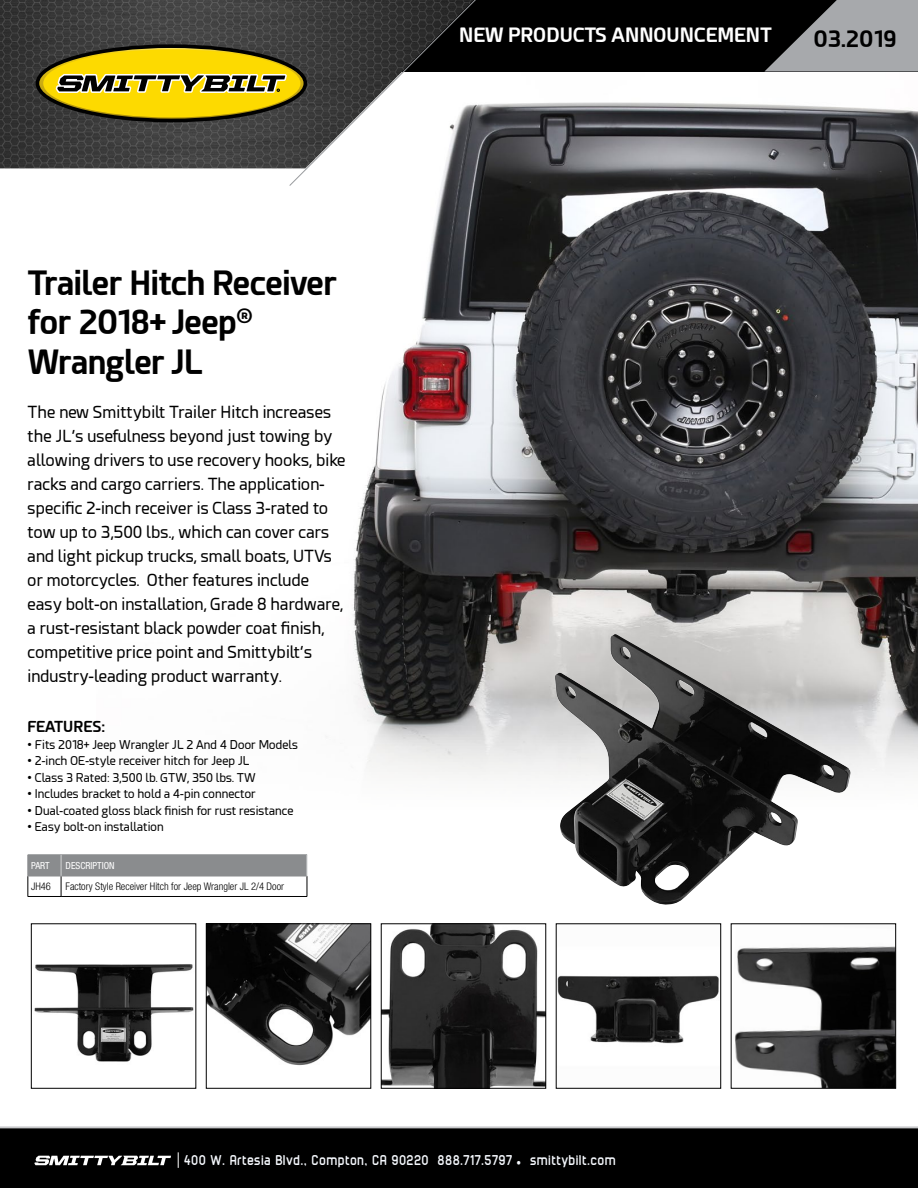
<style>
.page{position:relative;width:918px;height:1188px;background:#fff}
.page>*{position:absolute;margin:0;border:0;box-sizing:border-box;transform-origin:0 0}
.C-Item_Body-2017{font:700 33px/39.6px "Esphimere";letter-spacing:-.025em;color:#000}
.t1{font:700 22.5px "Esphimere";color:#000}
.t2{font:700 19.5px "Esphimere";color:#fff}
.t3{font:16.5px/24px "Esphimere";color:#000}
.NPA_Bullet_Points{font:700 15px "Esphimere";color:#000}
.t4{font:700 13.5px "cuyabra";letter-spacing:-.005em;color:#f4f7fc;scale:.9 1}
.NPA_Bullet_Points-2{font:12px "Esphimere";color:#000}
.t5{font:300 condensed 10.5px "Helvetica Neue LT Std";color:#000}
.t6{font:condensed 9.75px "Helvetica Neue LT Std";color:#fff}
</style>
<div class="page">
<img style="left:96px;top:71px;width:822px;height:707px">
<img style="left:555px;top:634px;width:296px;height:271px">
<div style="left:396px;top:0;width:522px;height:71px;background:#000"></div>
<svg style="left:765px;top:0;width:153px;height:71px"></svg>
<svg style="left:289px;top:0;width:252px;height:186px"></svg>
<img style="left:0;top:0;width:474px;height:168px">
<svg style="left:36px;top:44px;width:271px;height:78px;background:#a2901f"></svg>
<div style="left:0;top:1126px;width:918px;height:62px;background:#000"></div>
<svg style="left:34px;top:1156px;width:137px;height:9px"></svg>
<svg style="left:178px;top:1152px;width:1px;height:16px"></svg>
<hr style="left:28px;top:896px;width:33px;height:1px;background:#000">
<hr style="left:61px;top:896px;width:246px;height:1px;background:#000">
<svg style="left:28px;top:855px;width:280px;height:41px"></svg>
<img style="left:34px;top:964px;width:160px;height:98px">
<div style="left:31px;top:923px;width:165px;height:166px;border:1px solid #000"></div>
<img style="left:208px;top:925px;width:161px;height:141px">
<div style="left:206px;top:923px;width:165px;height:166px;border:1px solid #000"></div>
<img style="left:383px;top:925px;width:161px;height:162px">
<div style="left:381px;top:923px;width:165px;height:166px;border:1px solid #000"></div>
<img style="left:558px;top:975px;width:161px;height:69px">
<div style="left:556px;top:923px;width:165px;height:166px;border:1px solid #000"></div>
<img style="left:735px;top:946px;width:159px;height:141px">
<div style="left:731px;top:923px;width:165px;height:166px;border:1px solid #000"></div>
<p class="C-Item_Body-2017" style="left:28px;top:263px;width:311px">Trailer Hitch Receiver for 2018+ Jeep<sup>®<br></sup>Wrangler JL</p>
<p class="t3" style="left:28px;top:401px;width:319px">The new Smittybilt Trailer Hitch increases the JL’s usefulness beyond just towing by allowing drivers to use recovery hooks, bike racks and cargo carriers. The application&shy;specific 2-inch receiver is Class 3-rated to tow up to 3,500 lbs., which can cover cars and light pickup trucks, small boats, UTVs or motorcycles. Other features include easy bolt-on installation, Grade 8 hardware, a rust-resistant black powder coat finish, competitive price point and Smittybilt’s industry-leading product warranty.</p>
<p class="NPA_Bullet_Points" style="left:28px;top:717px;width:79px">FEATURES:</p>
<p class="NPA_Bullet_Points-2" style="left:28px;top:738px;width:272px">• Fits 2018+ Jeep Wrangler JL 2 And 4 Door Models</p>
<p class="NPA_Bullet_Points-2" style="left:28px;top:754px;width:223px">• 2-inch OE-style receiver hitch for Jeep JL</p>
<p class="NPA_Bullet_Points-2" style="left:28px;top:771px;width:230px">• Class 3 Rated: 3,500 lb. GTW, 350 lbs. TW</p>
<p class="NPA_Bullet_Points-2" style="left:28px;top:787px;width:230px">• Includes bracket to hold a 4-pin connector</p>
<p class="NPA_Bullet_Points-2" style="left:28px;top:804px;width:268px">• Dual-coated gloss black finish for rust resistance</p>
<p class="NPA_Bullet_Points-2" style="left:28px;top:820px;width:138px">• Easy bolt-on installation</p>
<p class="t6" style="left:31px;top:860px;width:20px">PART</p>
<p class="t6" style="left:66px;top:860px;width:50px">DESCRIPTION</p>
<p class="t5" style="left:31px;top:880px;width:21px">JH46</p>
<p class="t5" style="left:66px;top:880px;width:220px">Factory Style Receiver Hitch for Jeep Wrangler JL 2/4 Door</p>
<p class="t2" style="left:459px;top:23px;width:314px">NEW PRODUCTS ANNOUNCEMENT</p>
<p class="t1" style="left:813px;top:25px;width:85px">03.2019</p>
<p class="t4" style="left:185px;top:1152px;width:481px">400 W. Artesia Blvd., Compton, CA 90220 888.717.5797 • smittybilt.com</p>
</div>
